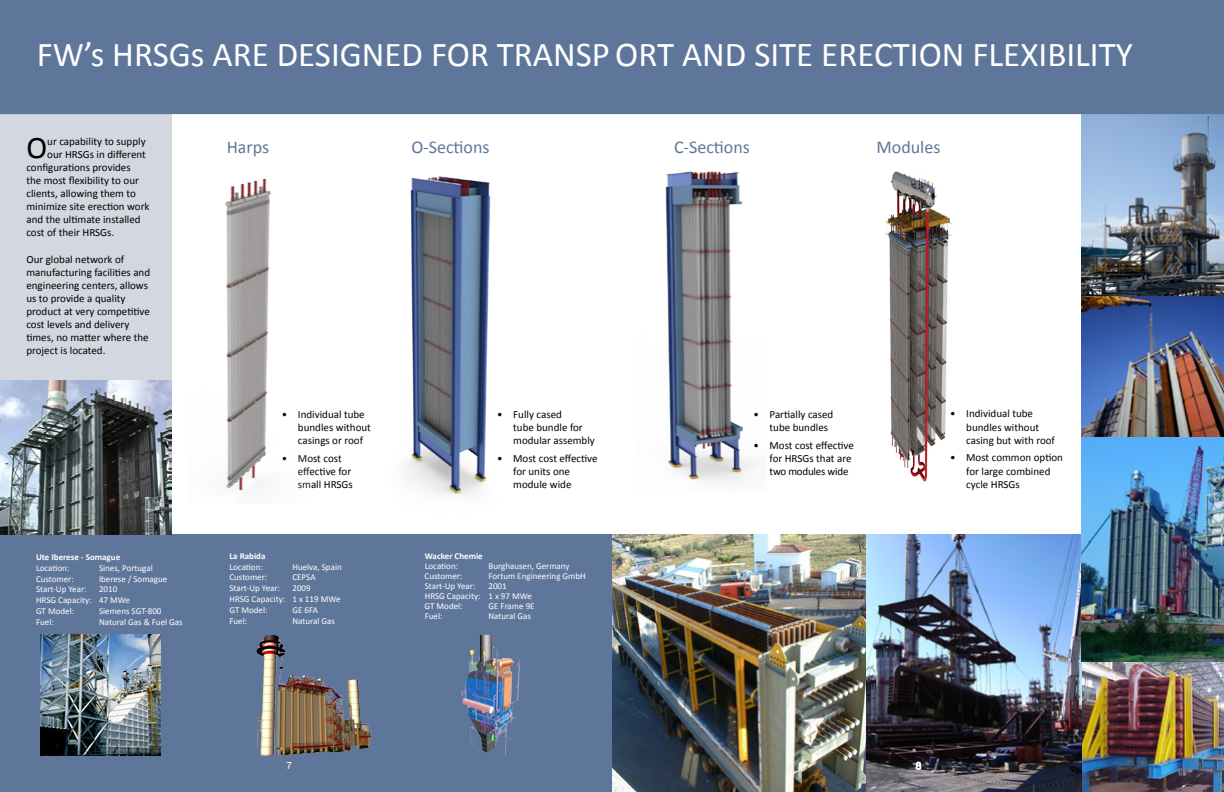
<style>
.page{position:relative;width:1224px;height:792px;background:#fff}
.page>*{position:absolute;margin:0;border:0;box-sizing:border-box;transform-origin:0 0}
.t1{font:35px "Calibri";color:#fff}
.t2{font:31.5px "Calibri";color:#000}
.t3{font:18px "Calibri";color:#5f769b}
.t4{font:11px/13.2px "Calibri";color:#000}
.t5{font:10px "Arial";color:#fff}
.t6{font:9px/10.8px "Calibri";color:#fff}
.t7{font:700 9px "Calibri";color:#fff}
</style>
<div class="page">
<div style="left:0;top:535px;width:612px;height:257px;background:#5f769b"></div>
<img style="left:865px;top:535px;width:217px;height:257px">
<img style="left:1082px;top:295px;width:142px;height:143px">
<img style="left:612px;top:535px;width:253px;height:257px">
<img style="left:1082px;top:114px;width:142px;height:181px">
<img style="left:407px;top:176px;width:84px;height:319px">
<img style="left:665px;top:171px;width:91px;height:312px">
<img style="left:885px;top:171px;width:67px;height:311px">
<img style="left:225px;top:178px;width:46px;height:313px">
<img style="left:1082px;top:661px;width:142px;height:131px">
<img style="left:1082px;top:438px;width:142px;height:223px">
<div style="left:0;top:114px;width:171px;height:266px;background:#d3d7df"></div>
<svg style="left:915px;top:761px;width:7px;height:10px"></svg>
<div style="left:0;top:0;width:1224px;height:114px;background:#5f769b"></div>
<img style="left:0;top:380px;width:171px;height:155px">
<img style="left:255px;top:638px;width:21px;height:118px">
<img style="left:462px;top:634px;width:30px;height:62px">
<img style="left:40px;top:634px;width:120px;height:121px">
<h1 class="t1" style="left:37px;top:32px;width:1098px">FW’s HRSGs ARE DESIGNED FOR TRANSP ORT AND SITE ERECTION FLEXIBILITY</h1>
<h2 class="t2" style="left:26px;top:128px;width:22px">O</h2>
<p class="t4" style="left:47px;top:135px;width:100px">ur capability to supply</p>
<p class="t4" style="left:47px;top:148px;width:100px">our HRSGs in different</p>
<p class="t4" style="left:26px;top:161px;width:106px">configurations provides</p>
<p class="t4" style="left:26px;top:174px;width:114px">the most flexibility to our</p>
<p class="t4" style="left:26px;top:187px;width:111px">clients, allowing them to</p>
<p class="t4" style="left:26px;top:200px;width:125px">minimize site erection work</p>
<p class="t4" style="left:26px;top:213px;width:116px">and the ultimate installed</p>
<p class="t4" style="left:26px;top:226px;width:89px">cost of their HRSGs.</p>
<p class="t4" style="left:26px;top:253px;width:125px">Our global network of manufacturing facilities and engineering centers, allows us to provide a quality product at very competitive cost levels and delivery times, no matter where the project is located.</p>
<h3 class="t3" style="left:227px;top:136px;width:44px">Harps</h3>
<h3 class="t3" style="left:411px;top:136px;width:80px">O-Sections</h3>
<h3 class="t3" style="left:674px;top:136px;width:77px">C-Sections</h3>
<h3 class="t3" style="left:877px;top:136px;width:65px">Modules</h3>
<p class="t4" style="left:298px;top:408px;width:74px;text-indent:-16px">• Individual tube bundles without casings or roof</p>
<p class="t4" style="left:298px;top:452px;width:56px;text-indent:-16px">• Most cost effective for small HRSGs</p>
<p class="t4" style="left:513px;top:408px;width:83px;text-indent:-16px">• Fully cased<br>tube bundle for modular assembly</p>
<p class="t4" style="left:513px;top:452px;width:86px;text-indent:-16px">• Most cost effective for units one module wide</p>
<p class="t4" style="left:770px;top:408px;width:65px;text-indent:-16px">• Partially cased tube bundles</p>
<p class="t4" style="left:770px;top:438px;width:86px;text-indent:-16px">• Most cost effective for HRSGs that are two modules wide</p>
<p class="t4" style="left:966px;top:407px;width:90px;text-indent:-16px">• Individual tube bundles without casing but with roof</p>
<p class="t4" style="left:966px;top:451px;width:98px;text-indent:-16px">• Most common option for large combined cycle HRSGs</p>
<p class="t7" style="left:36px;top:551px;width:86px">Ute Iberese - Somague</p>
<p class="t6" style="left:36px;top:562px;width:35px">Location:</p>
<p class="t6" style="left:99px;top:562px;width:55px">Sines, Portugal</p>
<p class="t6" style="left:36px;top:573px;width:39px">Customer:</p>
<p class="t6" style="left:99px;top:573px;width:70px">Iberese / Somague</p>
<p class="t6" style="left:36px;top:584px;width:52px">Start-Up Year:</p>
<p class="t6" style="left:36px;top:584px;width:96px;text-indent:63px">2010<br>HRSG Capacity: 47 MWe<br>GT Model:</p>
<p class="t6" style="left:99px;top:606px;width:64px">Siemens SGT-800</p>
<p class="t7" style="left:229px;top:550px;width:38px">La Rabida</p>
<p class="t6" style="left:229px;top:561px;width:35px">Location:</p>
<p class="t6" style="left:292px;top:561px;width:51px">Huelva, Spain</p>
<p class="t6" style="left:229px;top:572px;width:39px">Customer:</p>
<p class="t6" style="left:292px;top:572px;width:25px">CEPSA</p>
<p class="t6" style="left:229px;top:583px;width:52px">Start-Up Year:</p>
<p class="t6" style="left:229px;top:583px;width:113px;text-indent:63px">2009<br>HRSG Capacity: 1 x 119 MWe<br>GT Model:</p>
<p class="t6" style="left:292px;top:604px;width:27px">GE 6FA</p>
<p class="t6" style="left:36px;top:616px;width:19px">Fuel:</p>
<p class="t6" style="left:99px;top:616px;width:85px">Natural Gas &amp; Fuel Gas</p>
<p class="t6" style="left:229px;top:615px;width:19px">Fuel:</p>
<p class="t6" style="left:292px;top:615px;width:44px">Natural Gas</p>
<p class="t7" style="left:425px;top:550px;width:60px">Wacker Chemie</p>
<p class="t6" style="left:425px;top:560px;width:35px">Location:</p>
<p class="t6" style="left:488px;top:560px;width:83px">Burghausen, Germany</p>
<p class="t6" style="left:425px;top:570px;width:39px">Customer:</p>
<p class="t6" style="left:488px;top:570px;width:99px">Fortum Engineering GmbH</p>
<p class="t6" style="left:425px;top:580px;width:52px">Start-Up Year:</p>
<p class="t6" style="left:425px;top:581px;width:109px;line-height:10px;text-indent:64px">2001<br>HRSG Capacity: 1 x 97 MWe<br>GT Model:</p>
<p class="t6" style="left:488px;top:600px;width:48px">GE Frame 9E</p>
<p class="t6" style="left:425px;top:610px;width:19px">Fuel:</p>
<p class="t6" style="left:488px;top:610px;width:44px">Natural Gas</p>
<p class="t5" style="left:287px;top:759px;width:7px">7</p>
</div>
